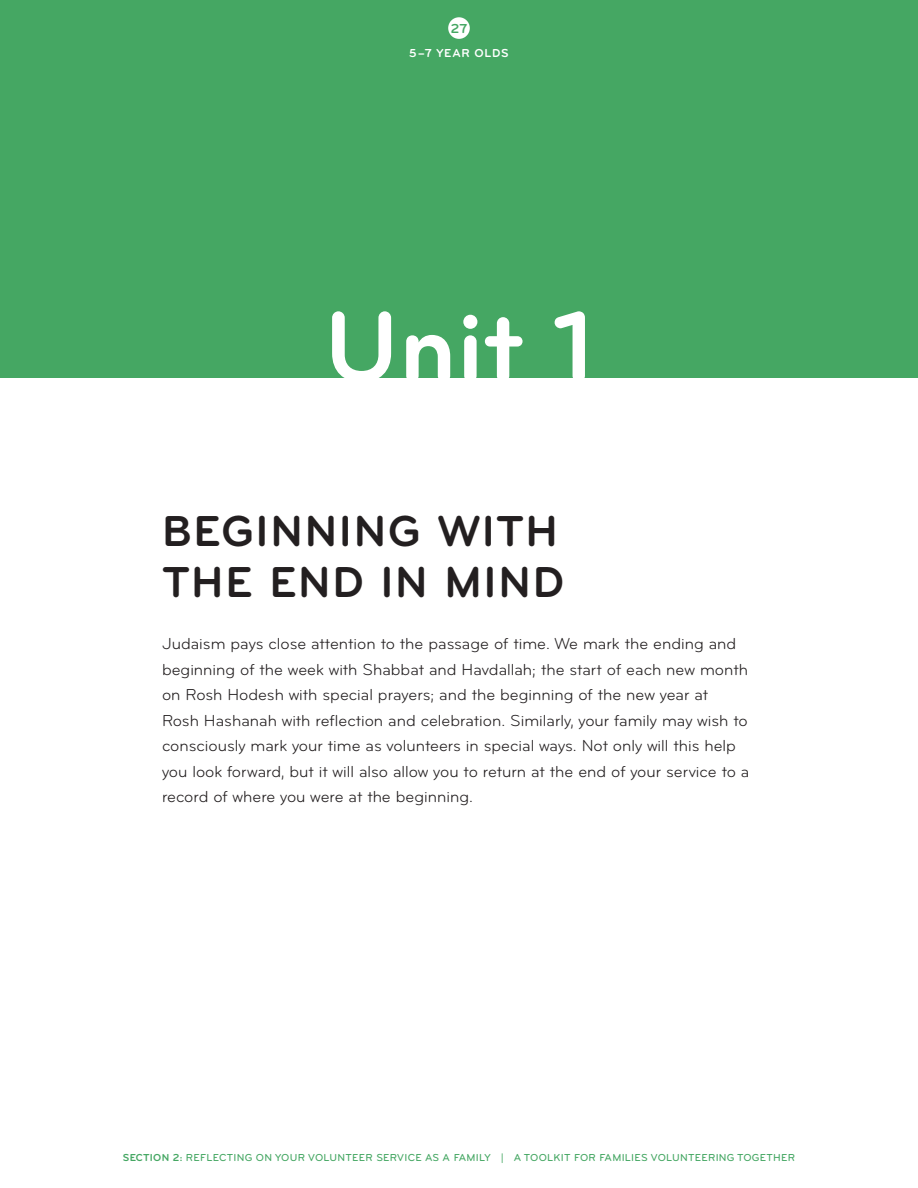
<style>
.page{position:relative;width:918px;height:1188px;background:#fff}
.page>*{position:absolute;margin:0;border:0;box-sizing:border-box;transform-origin:0 0}
.t1{font:700 103.5px "Bryant Pro";color:#fff}
.t2{font:700 45px/51px "Bryant Pro";letter-spacing:.035em;color:#231f20}
.t3{font:16.5px/25.5px "Bryant Pro";color:#231f20}
.t4{font:700 13.5px "Bryant Pro";color:#45a763}
.t5{font:700 12px "Bryant Pro";letter-spacing:.065em;color:#fff}
.t6{font:500 10.5px "Bryant Pro";letter-spacing:.025em;color:#45a763}
.s1{font-weight:700}
</style>
<div class="page">
<div style="left:1px;top:1px;width:916px;height:376px;background:#45a763"></div>
<div style="left:0;top:0;width:918px;height:378px;border:2px solid #45a763"></div>
<div style="left:448px;top:17px;width:22px;height:22px;background:#fff;border-radius:50%"></div>
<p class="t4" style="left:451px;top:20px;width:18px">27</p>
<p class="t5" style="left:409px;top:45px;width:101px">5–7 YEAR OLDS</p>
<h1 class="t1" style="left:324px;top:282px;width:271px">Unit 1</h1>
<h2 class="t2" style="left:162px;top:505px;width:404px">BEGINNING WITH<br>THE END IN MIND</h2>
<p class="t3" style="left:162px;top:631px;width:589px">Judaism pays close attention to the passage of time. We mark the ending and beginning of the week with Shabbat and Havdallah; the start of each new month on Rosh Hodesh with special prayers; and the beginning of the new year at<br>Rosh Hashanah with reflection and celebration. Similarly, your family may wish to consciously mark your time as volunteers in special ways. Not only will this help you look forward, but it will also allow you to return at the end of your service to a record of where you were at the beginning.</p>
<p class="t6" style="left:123px;top:1151px;width:674px"><span class="s1">SECTION 2:</span> REFLECTING ON YOUR VOLUNTEER SERVICE AS A FAMILY | A TOOLKIT FOR FAMILIES VOLUNTEERING TOGETHER</p>
</div>
